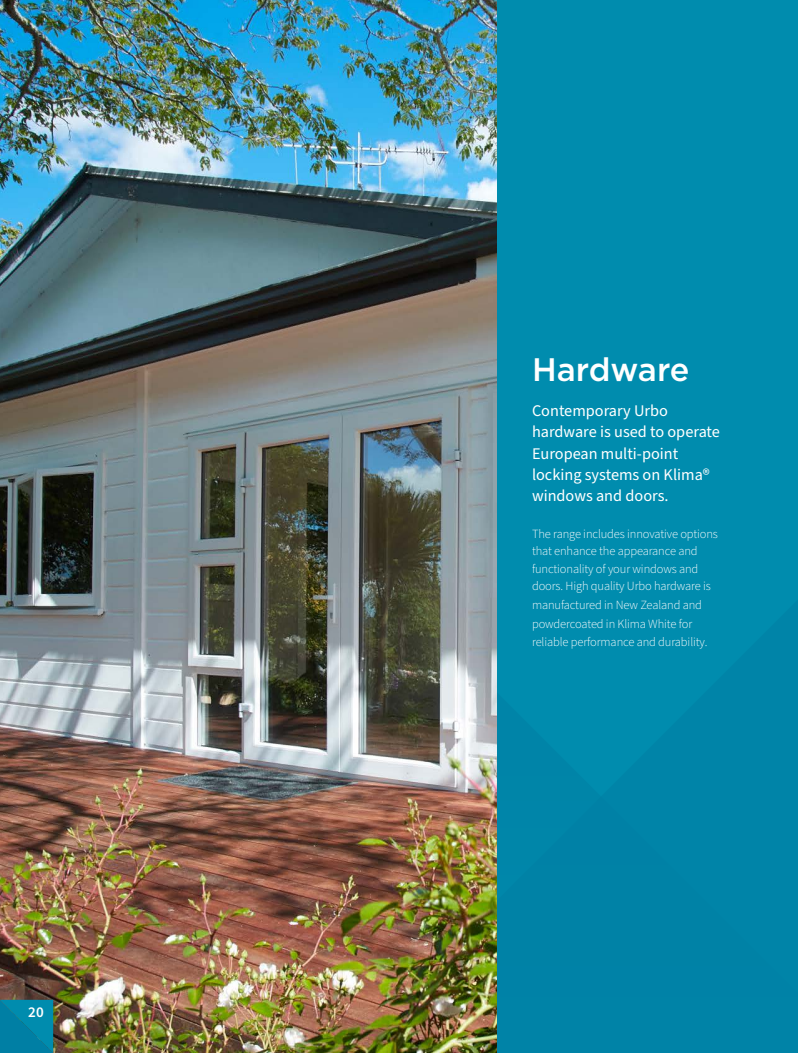
<style>
.page{position:relative;width:798px;height:1053px;background:#fff}
.page>*{position:absolute;margin:0;border:0;box-sizing:border-box;transform-origin:0 0}
.t1{font:500 32.5px "Gotham";color:#fff}
.t2{font:16.25px/21.2px "Source Sans Pro";color:#fff}
.t3{font:600 15px "Source Sans Pro";color:#fff}
.t4{font:300 12.5px/17.5px "Source Sans Pro";letter-spacing:-.01em;color:#fff}
</style>
<div class="page">
<div style="left:496px;top:0;width:301px;height:185px;background:#008cae"></div>
<svg style="left:496px;top:185px;width:301px;height:867px;background:#0088ab"></svg>
<img style="left:0;top:0;width:496px;height:1052px">
<svg style="left:0;top:999px;width:53px;height:53px;background:#0184a6"></svg>
<p class="t3" style="left:28px;top:1002px;width:17px">20</p>
<h1 class="t1" style="left:531px;top:348px;width:159px">Hardware</h1>
<h2 class="t2" style="left:531px;top:400px;width:189px">Contemporary Urbo hardware is used to operate<br>European multi-point locking systems on Klima® windows and doors.</h2>
<p class="t4" style="left:531px;top:525px;width:187px">The range includes innovative options that enhance the appearance and functionality of your windows and doors. High quality Urbo hardware is</p>
<p class="t4" style="left:531px;top:595px;width:177px;line-height:18.8px">manufactured in New Zealand and powdercoated in Klima White for reliable performance and durability.</p>
</div>
